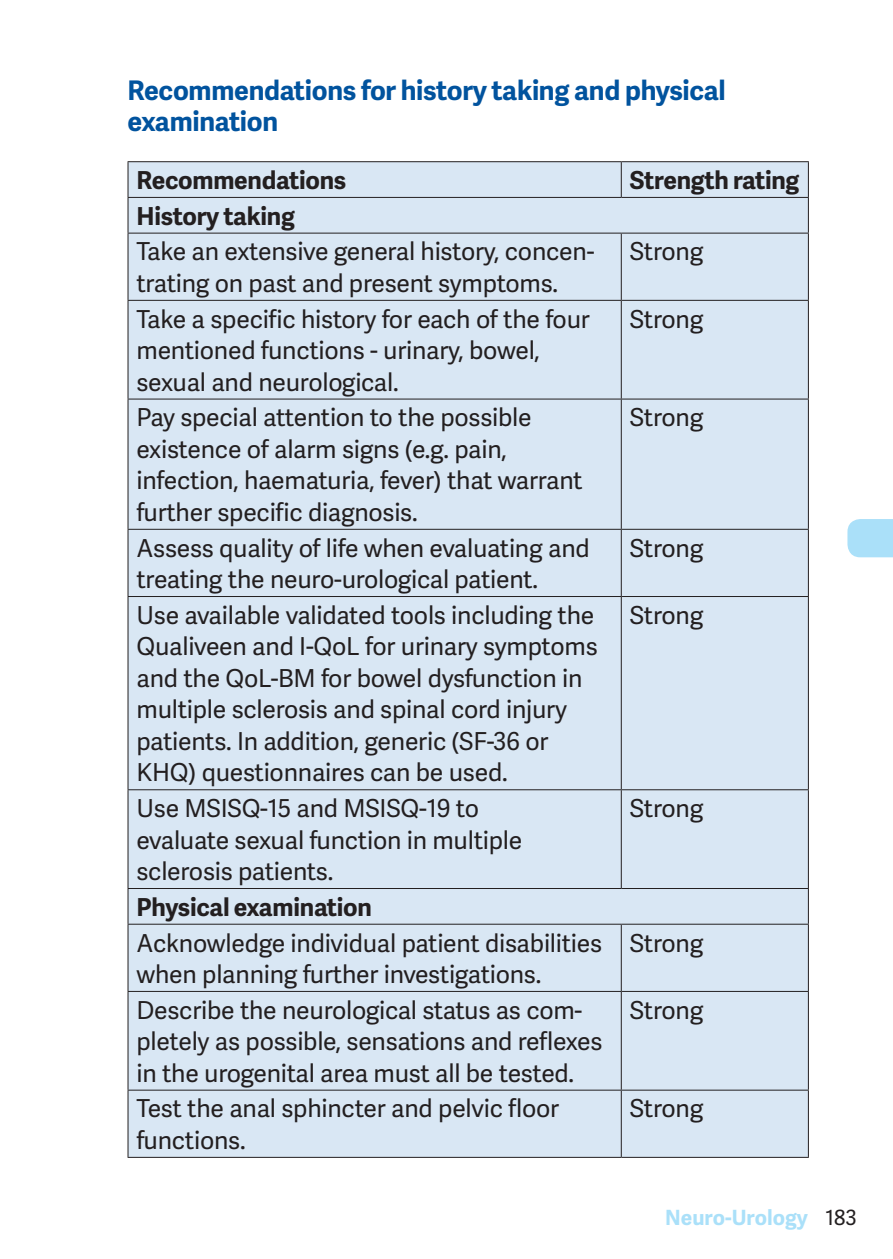
<style>
.page{position:relative;width:893px;height:1259px;background:#fff}
.page>*{position:absolute;margin:0;border:0;box-sizing:border-box;transform-origin:0 0}
.t1{font:700 27px/31.5px "Adelle Sans";letter-spacing:-.01em;color:#01539e}
.t2{font:24.6px/31.5px "Adelle Sans";letter-spacing:-.01em;color:#231f20}
.t3{font:700 24.6px "Adelle Sans";letter-spacing:-.01em;color:#231f20}
.t4{font:700 21px "Adelle Sans";color:#aae0f9}
.s1{font-weight:400;color:#231f20}
</style>
<div class="page">
<div style="left:847px;top:519px;width:46px;height:38px;background:#aae0f9"></div>
<div style="left:129px;top:162px;width:679px;height:994px;background:#d9e7f4"></div>
<hr style="left:621px;top:162px;width:1px;height:35px;background:#231f20">
<hr style="left:621px;top:233px;width:1px;height:67px;background:#231f20">
<hr style="left:128px;top:300px;width:493px;height:1px;background:#231f20">
<hr style="left:621px;top:300px;width:188px;height:1px;background:#231f20">
<hr style="left:621px;top:301px;width:1px;height:97px;background:#231f20">
<hr style="left:128px;top:398px;width:493px;height:1px;background:#231f20">
<hr style="left:621px;top:398px;width:188px;height:1px;background:#231f20">
<hr style="left:621px;top:399px;width:1px;height:130px;background:#231f20">
<hr style="left:128px;top:529px;width:493px;height:1px;background:#231f20">
<hr style="left:621px;top:529px;width:188px;height:1px;background:#231f20">
<hr style="left:621px;top:530px;width:1px;height:66px;background:#231f20">
<hr style="left:128px;top:596px;width:493px;height:1px;background:#231f20">
<hr style="left:621px;top:596px;width:188px;height:1px;background:#231f20">
<hr style="left:621px;top:597px;width:1px;height:192px;background:#231f20">
<hr style="left:128px;top:789px;width:493px;height:1px;background:#231f20">
<hr style="left:621px;top:789px;width:188px;height:1px;background:#231f20">
<hr style="left:621px;top:790px;width:1px;height:98px;background:#231f20">
<hr style="left:621px;top:924px;width:1px;height:67px;background:#231f20">
<hr style="left:128px;top:991px;width:493px;height:1px;background:#231f20">
<hr style="left:621px;top:991px;width:188px;height:1px;background:#231f20">
<hr style="left:621px;top:992px;width:1px;height:97px;background:#231f20">
<hr style="left:128px;top:1089px;width:493px;height:1px;background:#231f20">
<hr style="left:621px;top:1089px;width:188px;height:1px;background:#231f20">
<hr style="left:621px;top:1090px;width:1px;height:67px;background:#231f20">
<hr style="left:128px;top:1156px;width:493px;height:1px;background:#231f20">
<hr style="left:621px;top:1156px;width:188px;height:1px;background:#231f20">
<hr style="left:128px;top:161px;width:493px;height:1px;background:#231f20">
<hr style="left:127px;top:162px;width:2px;height:35px;background:#231f20">
<hr style="left:621px;top:161px;width:188px;height:1px;background:#231f20">
<hr style="left:808px;top:162px;width:1px;height:35px;background:#231f20">
<hr style="left:127px;top:233px;width:2px;height:67px;background:#231f20">
<hr style="left:808px;top:233px;width:1px;height:67px;background:#231f20">
<hr style="left:127px;top:301px;width:2px;height:97px;background:#231f20">
<hr style="left:808px;top:301px;width:1px;height:97px;background:#231f20">
<hr style="left:127px;top:399px;width:2px;height:130px;background:#231f20">
<hr style="left:808px;top:399px;width:1px;height:130px;background:#231f20">
<hr style="left:127px;top:530px;width:2px;height:66px;background:#231f20">
<hr style="left:808px;top:530px;width:1px;height:66px;background:#231f20">
<hr style="left:127px;top:597px;width:2px;height:192px;background:#231f20">
<hr style="left:808px;top:597px;width:1px;height:192px;background:#231f20">
<hr style="left:127px;top:790px;width:2px;height:98px;background:#231f20">
<hr style="left:808px;top:790px;width:1px;height:98px;background:#231f20">
<hr style="left:127px;top:924px;width:2px;height:67px;background:#231f20">
<hr style="left:808px;top:924px;width:1px;height:67px;background:#231f20">
<hr style="left:127px;top:992px;width:2px;height:97px;background:#231f20">
<hr style="left:808px;top:992px;width:1px;height:97px;background:#231f20">
<hr style="left:127px;top:1090px;width:2px;height:67px;background:#231f20">
<hr style="left:808px;top:1090px;width:1px;height:67px;background:#231f20">
<hr style="left:128px;top:197px;width:493px;height:1px;background:#231f20">
<hr style="left:127px;top:198px;width:2px;height:35px;background:#231f20">
<hr style="left:621px;top:197px;width:188px;height:1px;background:#231f20">
<hr style="left:808px;top:198px;width:1px;height:35px;background:#231f20">
<hr style="left:128px;top:233px;width:493px;height:1px;background:#231f20">
<hr style="left:621px;top:233px;width:188px;height:1px;background:#231f20">
<hr style="left:128px;top:888px;width:493px;height:1px;background:#231f20">
<hr style="left:127px;top:889px;width:2px;height:34px;background:#231f20">
<hr style="left:621px;top:888px;width:188px;height:1px;background:#231f20">
<hr style="left:808px;top:889px;width:1px;height:34px;background:#231f20">
<hr style="left:128px;top:923px;width:493px;height:1px;background:#231f20">
<hr style="left:621px;top:923px;width:188px;height:1px;background:#231f20">
<p class="t1" style="left:128px;top:73px;width:600px">Recommendations for history taking and physical examination</p>
<p class="t3" style="left:137px;top:162px;width:211px">Recommendations</p>
<p class="t3" style="left:630px;top:162px;width:171px">Strength rating</p>
<p class="t3" style="left:137px;top:198px;width:160px">History taking</p>
<p class="t2" style="left:137px;top:235px;width:459px">Take an extensive general history, concen&shy;trating on past and present symptoms.</p>
<p class="t2" style="left:630px;top:235px;width:75px">Strong</p>
<p class="t2" style="left:137px;top:302px;width:455px">Take a specific history for each of the four mentioned functions - urinary, bowel, sexual and neurological.</p>
<p class="t2" style="left:630px;top:302px;width:75px">Strong</p>
<p class="t2" style="left:137px;top:401px;width:447px">Pay special attention to the possible existence of alarm signs (e.g. pain, infection, haematuria, fever) that warrant further specific diagnosis.</p>
<p class="t2" style="left:630px;top:401px;width:75px">Strong</p>
<p class="t2" style="left:137px;top:531px;width:455px">Assess quality of life when evaluating and treating the neuro-urological patient.</p>
<p class="t2" style="left:630px;top:531px;width:75px">Strong</p>
<p class="t2" style="left:137px;top:598px;width:463px">Use available validated tools including the Qualiveen and I-QoL for urinary symptoms and the QoL-BM for bowel dysfunction in multiple sclerosis and spinal cord injury patients. In addition, generic (SF-36 or KHQ) questionnaires can be used.</p>
<p class="t2" style="left:630px;top:598px;width:75px">Strong</p>
<p class="t2" style="left:137px;top:791px;width:387px">Use MSISQ-15 and MSISQ-19 to evaluate sexual function in multiple sclerosis patients.</p>
<p class="t2" style="left:630px;top:792px;width:75px">Strong</p>
<p class="t3" style="left:137px;top:889px;width:237px">Physical examination</p>
<p class="t2" style="left:137px;top:926px;width:467px">Acknowledge individual patient disabilities when planning further investigations.</p>
<p class="t2" style="left:630px;top:926px;width:75px">Strong</p>
<p class="t2" style="left:137px;top:993px;width:467px">Describe the neurological status as com&shy;pletely as possible, sensations and reflexes in the urogenital area must all be tested.</p>
<p class="t2" style="left:630px;top:993px;width:75px">Strong</p>
<p class="t2" style="left:137px;top:1092px;width:424px">Test the anal sphincter and pelvic floor functions.</p>
<p class="t2" style="left:630px;top:1092px;width:75px">Strong</p>
<p class="t4" style="left:665px;top:1202px;width:193px">Neuro-Urology <span class="s1">183</span></p>
</div>
